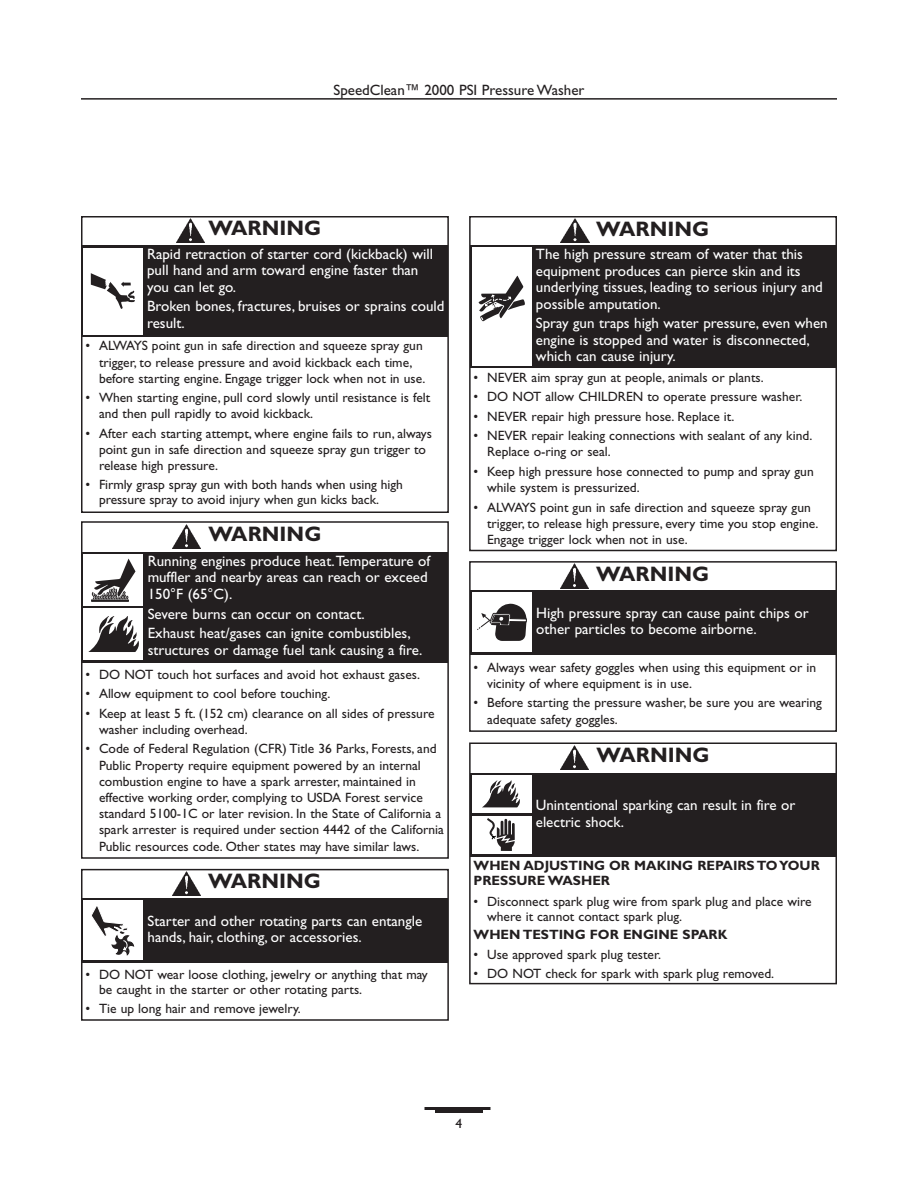
<style>
.page{position:relative;width:918px;height:1188px;background:#fff}
.page>*{position:absolute;margin:0;border:0;box-sizing:border-box;transform-origin:0 0}
.t1{font:700 21px "Gill Sans";color:#231f20}
.t2{font:15px/16.5px "Gill Sans";color:#fff}
.t3{font:15px "Gill Sans";color:#231f20}
.t4{font:13.5px/16.2px "Gill Sans";color:#231f20}
.t5{font:700 13.5px/15px "Gill Sans";color:#231f20}
</style>
<div class="page">
<hr style="left:81px;top:98px;width:756px;height:2px;background:#231f20">
<hr style="left:424px;top:1107px;width:66px;height:3px;background:#231f20">
<hr style="left:435px;top:1110px;width:48px;height:3px;background:#231f20">
<div style="left:81px;top:869px;width:368px;height:152px;border:2px solid #231f20"></div>
<div style="left:82px;top:898px;width:366px;height:65px;background:#231f20"></div>
<img style="left:173px;top:871px;width:28px;height:25px">
<div style="left:84px;top:900px;width:59px;height:60px;background:#fff"></div>
<svg style="left:91px;top:906px;width:43px;height:49px"></svg>
<div style="left:81px;top:216px;width:368px;height:297px;border:2px solid #231f20"></div>
<div style="left:83px;top:245px;width:365px;height:92px;background:#231f20"></div>
<img style="left:176px;top:218px;width:28px;height:25px">
<div style="left:83px;top:248px;width:60px;height:86px;background:#fff"></div>
<svg style="left:91px;top:273px;width:44px;height:36px"></svg>
<div style="left:469px;top:216px;width:368px;height:335px;border:2px solid #231f20"></div>
<div style="left:470px;top:245px;width:366px;height:123px;background:#231f20"></div>
<img style="left:561px;top:218px;width:28px;height:25px">
<div style="left:472px;top:248px;width:59px;height:118px;background:#fff"></div>
<svg style="left:479px;top:276px;width:46px;height:45px"></svg>
<div style="left:469px;top:742px;width:368px;height:242px;border:2px solid #231f20"></div>
<div style="left:470px;top:773px;width:366px;height:84px;background:#231f20"></div>
<img style="left:561px;top:745px;width:28px;height:25px">
<div style="left:472px;top:775px;width:59px;height:38px;background:#fff"></div>
<svg style="left:482px;top:780px;width:38px;height:27px"></svg>
<div style="left:472px;top:816px;width:59px;height:38px;background:#fff"></div>
<svg style="left:487px;top:818px;width:28px;height:33px"></svg>
<div style="left:81px;top:521px;width:368px;height:338px;border:2px solid #231f20"></div>
<div style="left:82px;top:552px;width:366px;height:110px;background:#231f20"></div>
<img style="left:173px;top:524px;width:28px;height:25px">
<div style="left:84px;top:554px;width:59px;height:52px;background:#fff"></div>
<svg style="left:92px;top:559px;width:44px;height:41px"></svg>
<div style="left:91px;top:600px;width:38px;height:1px;border:1px solid #231f20"></div>
<div style="left:84px;top:608px;width:59px;height:52px;background:#fff"></div>
<svg style="left:88px;top:616px;width:51px;height:36px"></svg>
<div style="left:469px;top:561px;width:368px;height:171px;border:2px solid #231f20"></div>
<div style="left:470px;top:590px;width:366px;height:65px;background:#231f20"></div>
<img style="left:561px;top:564px;width:28px;height:24px">
<div style="left:472px;top:593px;width:60px;height:59px;background:#fff"></div>
<svg style="left:477px;top:604px;width:50px;height:37px"></svg>
<p class="t3" style="left:334px;top:84px;width:252px">SpeedClean™ 2000 PSI Pressure Washer</p>
<h1 class="t1" style="left:208px;top:221px;width:114px">WARNING</h1>
<h1 class="t1" style="left:596px;top:221px;width:114px">WARNING</h1>
<p class="t2" style="left:147px;top:247px;width:287px">Rapid retraction of starter cord (kickback) will pull hand and arm toward engine faster than you can let go.</p>
<p class="t2" style="left:147px;top:300px;width:299px">Broken bones, fractures, bruises or sprains could result.</p>
<p class="t4" style="left:99px;top:339px;width:328px;text-indent:-14px">• ALWAYS point gun in safe direction and squeeze spray gun trigger, to release pressure and avoid kickback each time, before starting engine. Engage trigger lock when not in use.</p>
<p class="t4" style="left:99px;top:391px;width:333px;text-indent:-14px">• When starting engine, pull cord slowly until resistance is felt and then pull rapidly to avoid kickback.</p>
<p class="t4" style="left:99px;top:427px;width:335px;text-indent:-14px">• After each starting attempt, where engine fails to run, always point gun in safe direction and squeeze spray gun trigger to release high pressure.</p>
<p class="t4" style="left:99px;top:478px;width:305px;line-height:15px;text-indent:-14px">• Firmly grasp spray gun with both hands when using high pressure spray to avoid injury when gun kicks back.</p>
<h1 class="t1" style="left:208px;top:526px;width:114px">WARNING</h1>
<p class="t2" style="left:148px;top:554px;width:284px">Running engines produce heat.Temperature of muffler and nearby areas can reach or exceed<br>150°F (65°C).</p>
<p class="t2" style="left:148px;top:605px;width:264px;line-height:19.8px">Severe burns can occur on contact.<br>Exhaust heat/gases can ignite combustibles,</p>
<p class="t2" style="left:148px;top:643px;width:276px">structures or damage fuel tank causing a fire.</p>
<p class="t4" style="left:86px;top:668px;width:336px">• DO NOT touch hot surfaces and avoid hot exhaust gases.</p>
<p class="t4" style="left:86px;top:687px;width:246px">• Allow equipment to cool before touching.</p>
<p class="t4" style="left:99px;top:707px;width:337px;text-indent:-14px">• Keep at least 5 ft. (152 cm) clearance on all sides of pressure washer including overhead.</p>
<p class="t4" style="left:99px;top:742px;width:346px;text-indent:-14px">• Code of Federal Regulation (CFR) Title 36 Parks, Forests, and Public Property require equipment powered by an internal combustion engine to have a spark arrester, maintained in effective working order, complying to USDA Forest service standard 5100-1C or later revision. In the State of California a spark arrester is required under section 4442 of the California Public resources code. Other states may have similar laws.</p>
<h1 class="t1" style="left:208px;top:874px;width:114px">WARNING</h1>
<p class="t2" style="left:148px;top:914px;width:276px">Starter and other rotating parts can entangle hands, hair, clothing, or accessories.</p>
<p class="t4" style="left:99px;top:969px;width:330px;line-height:15px;text-indent:-14px">• DO NOT wear loose clothing, jewelry or anything that may be caught in the starter or other rotating parts.</p>
<p class="t4" style="left:86px;top:1002px;width:217px">• Tie up long hair and remove jewelry.</p>
<p class="t2" style="left:536px;top:247px;width:289px">The high pressure stream of water that this equipment produces can pierce skin and its underlying tissues, leading to serious injury and possible amputation.</p>
<p class="t2" style="left:536px;top:317px;width:293px">Spray gun traps high water pressure, even when engine is stopped and water is disconnected, which can cause injury.</p>
<p class="t4" style="left:474px;top:371px;width:292px">• NEVER aim spray gun at people, animals or plants.</p>
<p class="t4" style="left:474px;top:390px;width:330px">• DO NOT allow CHILDREN to operate pressure washer.</p>
<p class="t4" style="left:474px;top:410px;width:262px">• NEVER repair high pressure hose. Replace it.</p>
<p class="t4" style="left:487px;top:429px;width:327px;text-indent:-14px">• NEVER repair leaking connections with sealant of any kind.<br>Replace o-ring or seal.</p>
<p class="t4" style="left:487px;top:465px;width:328px;text-indent:-14px">• Keep high pressure hose connected to pump and spray gun while system is pressurized.</p>
<p class="t4" style="left:487px;top:500px;width:333px;text-indent:-14px">• ALWAYS point gun in safe direction and squeeze spray gun trigger, to release high pressure, every time you stop engine.<br>Engage trigger lock when not in use.</p>
<h1 class="t1" style="left:596px;top:567px;width:114px">WARNING</h1>
<p class="t2" style="left:536px;top:606px;width:274px">High pressure spray can cause paint chips or other particles to become airborne.</p>
<p class="t4" style="left:487px;top:661px;width:331px;text-indent:-14px">• Always wear safety goggles when using this equipment or in vicinity of where equipment is in use.</p>
<p class="t4" style="left:487px;top:696px;width:336px;text-indent:-14px">• Before starting the pressure washer, be sure you are wearing adequate safety goggles.</p>
<h1 class="t1" style="left:597px;top:748px;width:114px">WARNING</h1>
<p class="t2" style="left:536px;top:798px;width:261px">Unintentional sparking can result in fire or electric shock.</p>
<p class="t5" style="left:474px;top:860px;width:348px">WHEN ADJUSTING OR MAKING REPAIRS TO YOUR<br>PRESSURE WASHER</p>
<p class="t4" style="left:487px;top:895px;width:326px;line-height:15px;text-indent:-14px">• Disconnect spark plug wire from spark plug and place wire where it cannot contact spark plug.</p>
<p class="t5" style="left:474px;top:928px;width:255px">WHEN TESTING FOR ENGINE SPARK</p>
<p class="t4" style="left:474px;top:948px;width:189px">• Use approved spark plug tester.</p>
<p class="t4" style="left:474px;top:966px;width:302px">• DO NOT check for spark with spark plug removed.</p>
<p class="t4" style="left:456px;top:1117px;width:8px">4</p>
</div>
